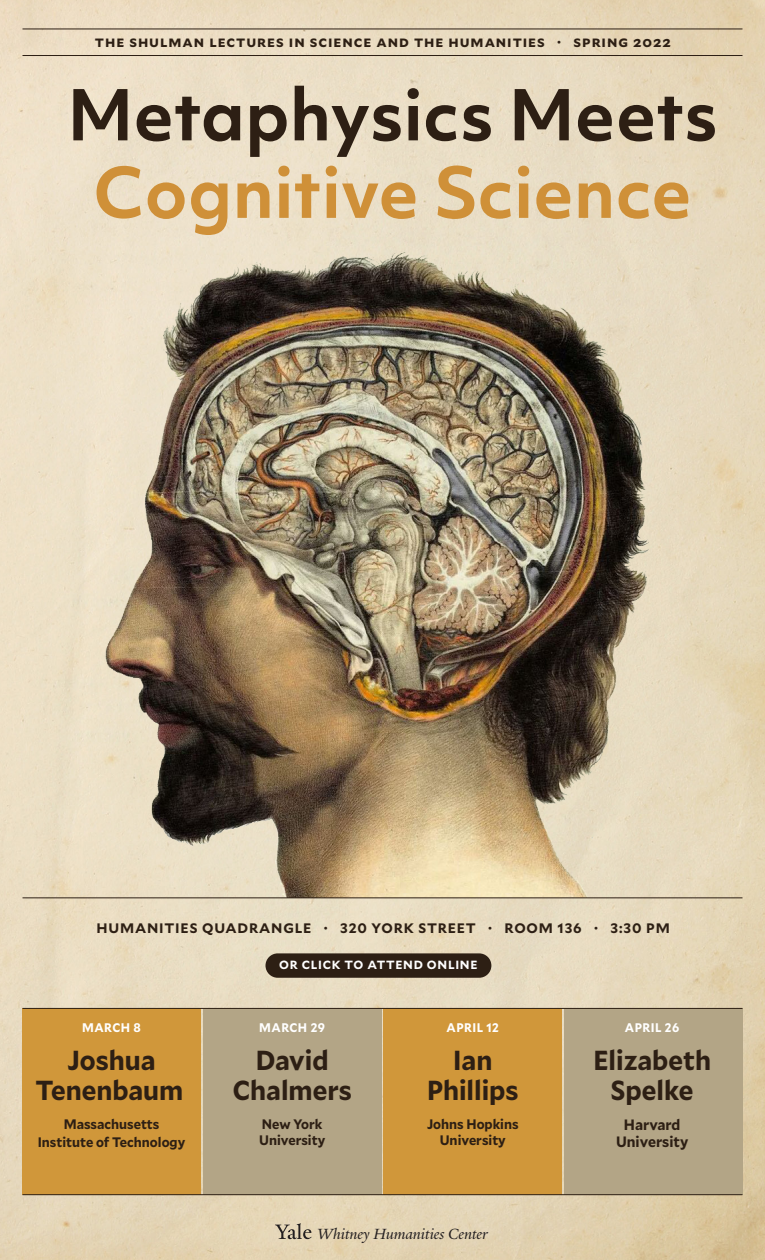
<style>
.page{position:relative;width:765px;height:1260px;background:#fff}
.page>*{position:absolute;margin:0;border:0;box-sizing:border-box;transform-origin:0 0}
.t1{font:700 67.5px/77.5px "Objektiv Mk 1";color:#2d1f14;text-align:center}
.t2{font:700 27.5px/30px "Mallory Compact";color:#2d1f14;text-align:center}
.t3{font:italic 16px "Yale New";color:#231f20}
.t4{font:700 15px "Mallory";letter-spacing:.06em;color:#2d1f14}
.t5{font:700 15px/17.5px "Mallory Compact";color:#2d1f14;text-align:center}
.t6{font:700 13.75px/16.5px "Mallory Compact";color:#2d1f14;text-align:center}
.t7{font:700 13.75px "Mallory";letter-spacing:.06em;color:#2d1f14}
.t8{font:700 12.5px "Mallory Compact";letter-spacing:.04em;color:#fff}
.t9{font:700 11.88px "Mallory";letter-spacing:.06em;color:#fff}
.s1{font-size:13.75px}
.s2{color:#cf9038}
</style>
<div class="page">
<img style="left:0;top:0;width:765px;height:1260px">
<div style="left:266px;top:953px;width:225px;height:25px;background:#2d1f14;border-radius:12px"></div>
<div style="left:22px;top:1008px;width:179px;height:187px;background:#d0973a"></div>
<div style="left:384px;top:1008px;width:178px;height:187px;background:#d0973a"></div>
<div style="left:564px;top:1008px;width:178px;height:187px;background:#b3a586"></div>
<div style="left:203px;top:1008px;width:178px;height:187px;background:#b3a586"></div>
<hr style="left:22px;top:1008px;width:720px;height:1px;background:#2d1f14">
<hr style="left:22px;top:1194px;width:720px;height:1px;background:#2d1f14">
<img style="left:104px;top:232px;width:555px;height:666px">
<hr style="left:22px;top:898px;width:720px;height:1px;background:#2d1f14">
<hr style="left:22px;top:55px;width:720px;height:1px;background:#2d1f14">
<hr style="left:22px;top:29px;width:720px;height:1px;background:#2d1f14">
<svg style="left:275px;top:1223px;width:37px;height:16px"></svg>
<p class="t4" style="left:95px;top:31px;width:578px">the shulman lectures in science and the humanities <span class="s1">·</span> spring 2022</p>
<p class="t1" style="left:67px;top:75px;width:652px">Metaphysics Meets<br><span class="s2">Cognitive Science</span></p>
<p class="t7" style="left:96px;top:917px;width:575px">HUMANITIES QUADRANGLE · 320 YORK STREET · ROOM 136 · 3:30 PM</p>
<p class="t8" style="left:82px;top:1019px;width:60px">MARCH 8</p>
<p class="t2" style="left:35px;top:1043px;width:150px">Joshua<br>Tenenbaum</p>
<p class="t6" style="left:38px;top:1114px;width:149px;line-height:18px">Massachusetts<br>Institute of Technology</p>
<p class="t9" style="left:279px;top:956px;width:200px">OR CLICK TO ATTEND ONLINE</p>
<p class="t8" style="left:259px;top:1019px;width:67px">MARCH 29</p>
<p class="t2" style="left:233px;top:1043px;width:121px">David<br>Chalmers</p>
<p class="t6" style="left:259px;top:1115px;width:68px;text-align:left">New York<br>University</p>
<p class="t8" style="left:447px;top:1019px;width:54px">APRIL 12</p>
<p class="t2" style="left:427px;top:1043px;width:93px">Ian<br>Phillips</p>
<p class="t6" style="left:427px;top:1115px;width:93px">Johns Hopkins<br>University</p>
<p class="t3" style="left:317px;top:1223px;width:172px">Whitney Humanities Center</p>
<p class="t8" style="left:625px;top:1019px;width:56px">APRIL 26</p>
<p class="t2" style="left:593px;top:1043px;width:119px">Elizabeth<br>Spelke</p>
<p class="t5" style="left:616px;top:1115px;width:74px">Harvard<br>University</p>
</div>
